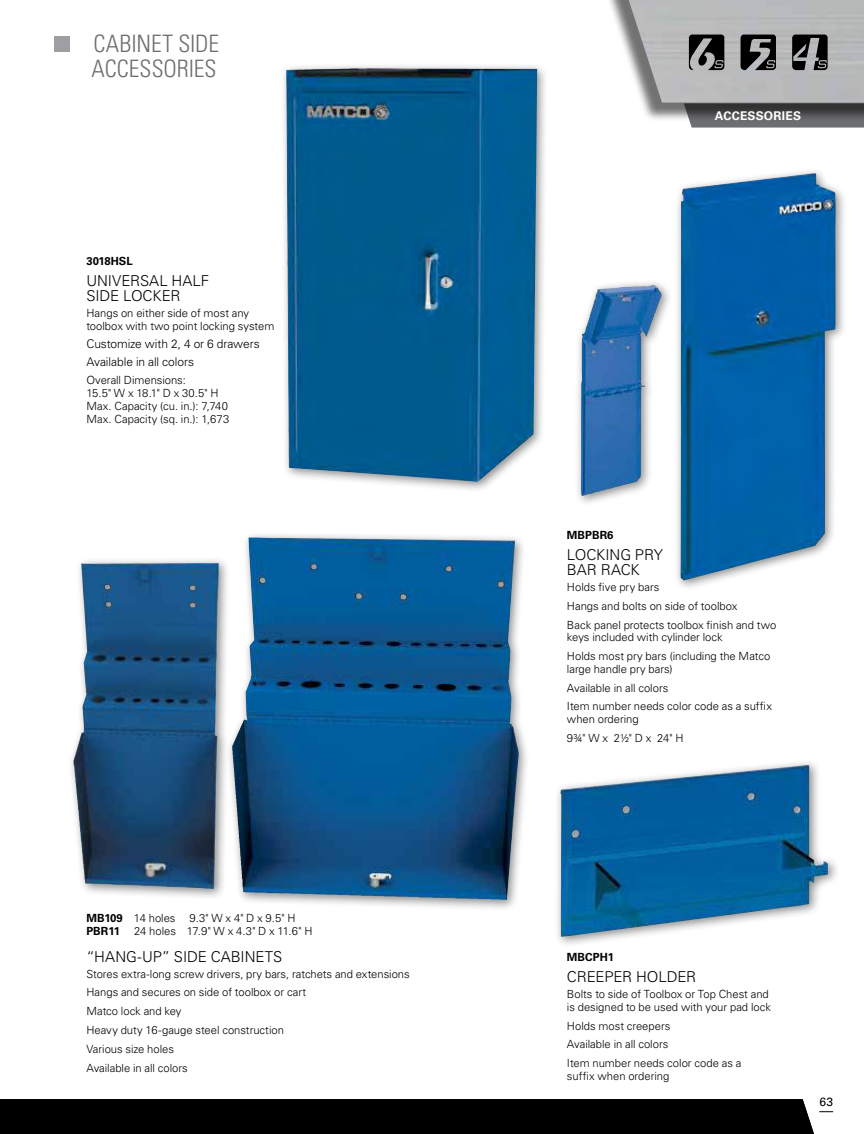
<style>
.page{position:relative;width:864px;height:1134px;background:#fff}
.page>*{position:absolute;margin:0;border:0;box-sizing:border-box;transform-origin:0 0}
.t1{font:300 condensed 24px/25.5px "Univers LT Std";color:#6d6e71}
.t2{font:300 15px/15px "Univers LT Std";letter-spacing:-.005em;color:#000}
.t3{font:300 12px/18px "Univers LT Std";letter-spacing:-.005em;color:#000}
.t4{font:700 12px "Univers LT Std";letter-spacing:.02em;color:#fff}
.t5{font:12px "Univers LT Std";color:#000}
.t6{font:300 11.25px/18.8px "Univers LT Std";letter-spacing:-.005em;color:#000}
.t7{font:700 11.25px "Univers LT Std";letter-spacing:.005em;color:#000}
.s1{font-weight:700}
</style>
<div class="page">
<div style="left:280px;top:62px;width:269px;height:431px;background:#000;opacity:.45"></div>
<img style="left:286px;top:68px;width:205px;height:414px">
<div style="left:226px;top:531px;width:304px;height:380px;background:#000;opacity:.45"></div>
<img style="left:232px;top:538px;width:287px;height:362px">
<div style="left:554px;top:759px;width:285px;height:189px;background:#000;opacity:.45"></div>
<img style="left:560px;top:765px;width:268px;height:172px">
<div style="left:674px;top:167px;width:174px;height:425px;background:#000;opacity:.45"></div>
<img style="left:680px;top:173px;width:156px;height:408px">
<div style="left:67px;top:556px;width:163px;height:344px;background:#000;opacity:.45"></div>
<img style="left:74px;top:564px;width:13px;height:196px">
<div style="left:54px;top:36px;width:16px;height:16px;background:#9d9fa2"></div>
<div style="left:574px;top:279px;width:99px;height:228px;background:#000;opacity:.45"></div>
<img style="left:581px;top:285px;width:81px;height:211px">
<svg style="left:690px;top:122px;width:174px;height:6px"></svg>
<div style="left:602px;top:0;width:262px;height:122px;background:#000;opacity:.56"></div>
<img style="left:620px;top:0;width:244px;height:103px">
<div style="left:0;top:1099px;width:833px;height:35px;background:#000"></div>
<svg style="left:792px;top:34px;width:36px;height:36px"></svg>
<svg style="left:741px;top:34px;width:35px;height:36px"></svg>
<svg style="left:686px;top:34px;width:38px;height:36px"></svg>
<h1 class="t1" style="left:91px;top:31px;width:129px">CABINET SIDE<br>ACCESSORIES</h1>
<p class="t7" style="left:86px;top:255px;width:48px">3018HSL</p>
<h2 class="t2" style="left:86px;top:273px;width:124px">UNIVERSAL HALF<br>SIDE LOCKER</h2>
<p class="t6" style="left:86px;top:307px;width:189px;line-height:12.8px">Hangs on either side of most any toolbox with two point locking system</p>
<p class="t3" style="left:86px;top:334px;width:175px">Customize with 2, 4 or 6 drawers<br>Available in all colors</p>
<p class="t6" style="left:86px;top:374px;width:144px;line-height:12.8px">Overall Dimensions:<br>15.5" W x 18.1" D x 30.5" H<br>Max. Capacity (cu. in.): 7,740<br>Max. Capacity (sq. in.): 1,673</p>
<p class="t6" style="left:86px;top:912px;width:211px;line-height:12.8px"><span class="s1">MB109</span> 14 holes 9.3" W x 4" D x 9.5" H<br><span class="s1">PBR11</span></p>
<p class="t6" style="left:134px;top:922px;width:180px">24 holes 17.9" W x 4.3" D x 11.6" H</p>
<h2 class="t2" style="left:86px;top:949px;width:197px">“HANG-UP” SIDE CABINETS</h2>
<p class="t6" style="left:86px;top:964px;width:325px">Stores extra-long screw drivers, pry bars, ratchets and extensions Hangs and secures on side of toolbox or cart<br>Matco lock and key<br>Heavy duty 16-gauge steel construction<br>Various size holes<br>Available in all colors</p>
<p class="t4" style="left:715px;top:109px;width:88px">ACCESSORIES</p>
<p class="t7" style="left:567px;top:529px;width:48px">MBPBR6</p>
<h2 class="t2" style="left:567px;top:548px;width:97px">LOCKING PRY<br>BAR RACK</h2>
<p class="t6" style="left:567px;top:578px;width:211px">Holds five pry bars<br>Hangs and bolts on side of toolbox<br>Back panel protects toolbox finish and two</p>
<p class="t6" style="left:567px;top:628px;width:205px">keys included with cylinder lock<br>Holds most pry bars (including the Matco</p>
<p class="t6" style="left:567px;top:660px;width:207px">large handle pry bars)<br>Available in all colors<br>Item number needs color code as a suffix</p>
<p class="t6" style="left:567px;top:710px;width:118px">when ordering<br>9¾" W x 2½" D x 24" H</p>
<p class="t7" style="left:567px;top:951px;width:49px">MBCPH1</p>
<h2 class="t2" style="left:567px;top:969px;width:131px">CREEPER HOLDER</h2>
<p class="t6" style="left:567px;top:988px;width:206px;line-height:12.8px">Bolts to side of Toolbox or Top Chest and is designed to be used with your pad lock</p>
<p class="t6" style="left:567px;top:1016px;width:176px">Holds most creepers<br>Available in all colors<br>Item number needs color code as a</p>
<p class="t6" style="left:567px;top:1066px;width:104px">suffix when ordering</p>
<p class="t5" style="left:819px;top:1095px;width:15px">63</p>
</div>
